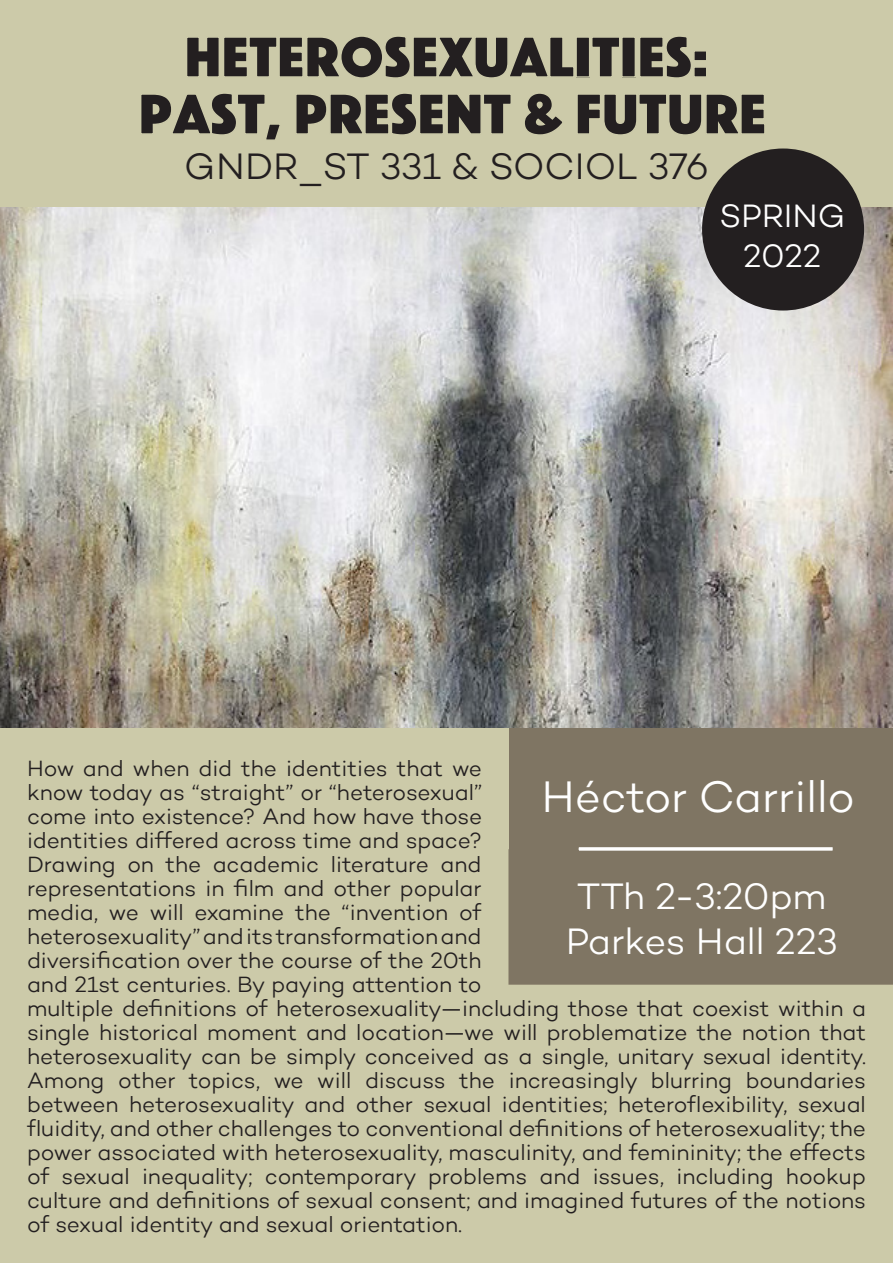
<style>
.page{position:relative;width:893px;height:1263px;background:#fff}
.page>*{position:absolute;margin:0;border:0;box-sizing:border-box;transform-origin:0 0}
.t1{font:60px "Phosphate Solid";color:#231f20}
.t2{font:300 45px "Campton";color:#fff}
.t3{font:300 37.5px "Campton";color:#fff}
.t4{font:300 37.5px "Campton";color:#231f20}
.t5{font:300 33px/39.6px "Campton";letter-spacing:-.005em;color:#fff;text-align:center}
.t6{font:300 22.5px/24px "Campton";letter-spacing:-.005em;color:#231f20}
</style>
<div class="page">
<div style="left:0;top:0;width:893px;height:216px;background:#cccaa9"></div>
<div style="left:0;top:725px;width:893px;height:538px;background:#cccaa9"></div>
<div style="left:509px;top:727px;width:384px;height:134px;background:#7f7563"></div>
<div style="left:508px;top:849px;width:385px;height:136px;background:#7f7563"></div>
<svg style="left:576px;top:847px;width:260px;height:7px"></svg>
<img style="left:0;top:207px;width:893px;height:520px">
<div style="left:702px;top:149px;width:162px;height:162px;background:#231f20;border-radius:50%"></div>
<p class="t1" style="left:184px;top:14px;width:526px">HETEROSEXUALITIES:</p>
<p class="t1" style="left:139px;top:71px;width:629px">PAST, PRESENT &amp; FUTURE</p>
<p class="t4" style="left:184px;top:143px;width:526px">GNDR_ST 331 &amp; SOCIOL 376</p>
<p class="t5" style="left:719px;top:196px;width:127px">SPRING<br>2022</p>
<p class="t6" style="left:27px;top:756px;width:841px">How and when did the identities that we<br>know today as “straight” or “heterosexual”<br>come into existence? And how have those<br>identities differed across time and space?<br>Drawing on the academic literature and<br>representations in film and other popular<br>media, we will examine the “invention of<br>heterosexuality” and its transformation and<br>diversification over the course of the 20th<br>and 21st centuries. By paying attention to<br>multiple definitions of heterosexuality—including those that coexist within a single historical moment and location—we will problematize the notion that heterosexuality can be simply conceived as a single, unitary sexual identity.<br>Among other topics, we will discuss the increasingly blurring boundaries between heterosexuality and other sexual identities; heteroflexibility, sexual fluidity, and other challenges to conventional definitions of heterosexuality; the power associated with heterosexuality, masculinity, and femininity; the effects of sexual inequality; contemporary problems and issues, including hookup culture and definitions of sexual consent; and imagined futures of the notions of sexual identity and sexual orientation.</p>
<p class="t2" style="left:541px;top:769px;width:315px">Héctor Carrillo</p>
<p class="t3" style="left:577px;top:873px;width:251px">TTh 2-3:20pm</p>
<p class="t3" style="left:566px;top:918px;width:273px">Parkes Hall 223</p>
</div>
